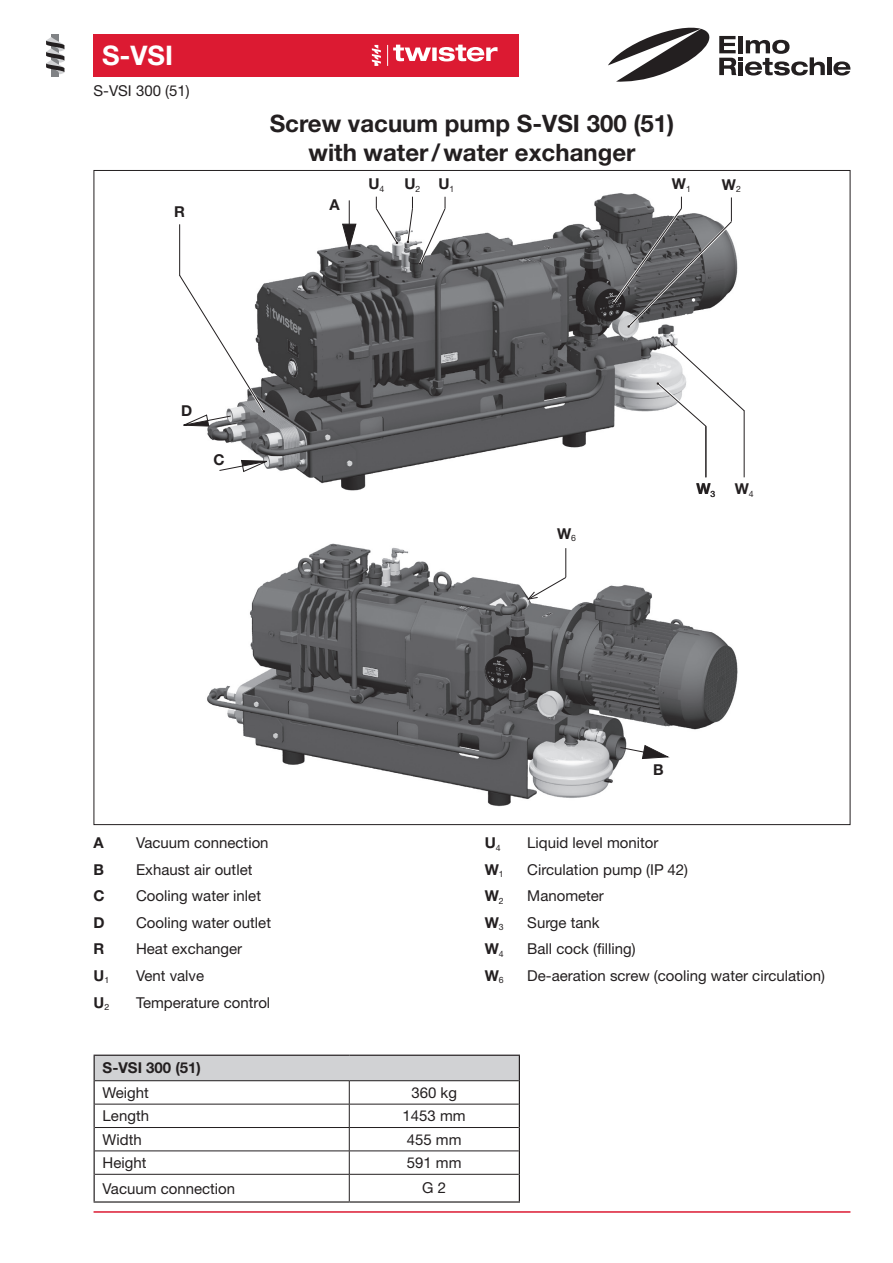
<style>
.page{position:relative;width:893px;height:1263px;background:#fff}
.page>*{position:absolute;margin:0;border:0;box-sizing:border-box;transform-origin:0 0}
.t1{font:700 27px "Helvetica Neue LT Pro";color:#fff}
.t2{font:700 24px/28.8px "Helvetica Neue LT Pro";color:#231f20;text-align:center}
.t3{font:15px "Helvetica Neue LT Pro";color:#231f20}
.t4{font:700 15px "Helvetica Neue LT Pro";color:#231f20}
.t5{font:700 15px "Helvetica";color:#231f20}
</style>
<div class="page">
<hr style="left:94px;top:1211px;width:756px;height:2px;background:#dc1a32">
<div style="left:94px;top:34px;width:425px;height:43px;background:#dc1a32"></div>
<div style="left:51px;top:34px;width:8px;height:43px;background:#808285"></div>
<svg style="left:46px;top:37px;width:18px;height:37px"></svg>
<svg style="left:387px;top:45px;width:110px;height:21px"></svg>
<svg style="left:372px;top:45px;width:9px;height:21px"></svg>
<svg style="left:719px;top:36px;width:106px;height:40px"></svg>
<div style="left:827px;top:57px;width:5px;height:18px;background:#231f20"></div>
<svg style="left:833px;top:61px;width:17px;height:15px"></svg>
<svg style="left:608px;top:27px;width:102px;height:55px"></svg>
<img style="left:206px;top:193px;width:501px;height:298px">
<img style="left:207px;top:543px;width:531px;height:263px">
<svg style="left:219px;top:460px;width:50px;height:12px"></svg>
<svg style="left:373px;top:197px;width:75px;height:71px"></svg>
<svg style="left:620px;top:745px;width:48px;height:14px"></svg>
<hr style="left:706px;top:426px;width:1px;height:51px;background:#231f20">
<hr style="left:744px;top:410px;width:1px;height:67px;background:#231f20">
<hr style="left:179px;top:224px;width:1px;height:52px;background:#231f20">
<svg style="left:610px;top:197px;width:135px;height:230px"></svg>
<svg style="left:527px;top:548px;width:40px;height:52px"></svg>
<svg style="left:342px;top:200px;width:15px;height:49px"></svg>
<svg style="left:179px;top:272px;width:88px;height:154px"></svg>
<div style="left:94px;top:1055px;width:425px;height:26px;background:#d1d2d4"></div>
<hr style="left:94px;top:1054px;width:255px;height:2px;background:#231f20">
<hr style="left:349px;top:1054px;width:171px;height:2px;background:#231f20">
<svg style="left:94px;top:1056px;width:1px;height:145px"></svg>
<hr style="left:94px;top:1201px;width:255px;height:1px;background:#231f20">
<hr style="left:349px;top:1201px;width:171px;height:1px;background:#231f20">
<hr style="left:95px;top:1080px;width:254px;height:1px;background:#231f20">
<hr style="left:95px;top:1104px;width:254px;height:1px;background:#231f20">
<hr style="left:95px;top:1127px;width:254px;height:1px;background:#231f20">
<hr style="left:95px;top:1150px;width:254px;height:1px;background:#231f20">
<hr style="left:95px;top:1174px;width:254px;height:1px;background:#231f20">
<hr style="left:349px;top:1080px;width:170px;height:1px;background:#231f20">
<hr style="left:349px;top:1104px;width:170px;height:1px;background:#231f20">
<hr style="left:349px;top:1127px;width:170px;height:1px;background:#231f20">
<hr style="left:349px;top:1150px;width:170px;height:1px;background:#231f20">
<svg style="left:349px;top:1081px;width:1px;height:120px"></svg>
<hr style="left:349px;top:1174px;width:170px;height:1px;background:#231f20">
<svg style="left:519px;top:1056px;width:1px;height:145px"></svg>
<h1 class="t1" style="left:102px;top:39px;width:73px">S-VSI</h1>
<p class="t3" style="left:94px;top:81px;width:98px">S-VSI 300 (51)</p>
<p class="t4" style="left:174px;top:202px;width:12px">R</p>
<h2 class="t2" style="left:270px;top:108px;width:406px">Screw vacuum pump S-VSI 300 (51) with water/water exchanger</h2>
<p class="t4" style="left:329px;top:195px;width:12px">A</p>
<p class="t4" style="left:368px;top:175px;width:17px">U<sub>4</sub></p>
<p class="t4" style="left:404px;top:175px;width:51px">U<sub>2</sub> U<sub>1</sub></p>
<p class="t4" style="left:672px;top:175px;width:20px">W<sub>1</sub></p>
<p class="t4" style="left:722px;top:176px;width:20px">W<sub>2</sub></p>
<p class="t4" style="left:181px;top:402px;width:13px">D</p>
<p class="t4" style="left:213px;top:451px;width:13px">C</p>
<p class="t4" style="left:557px;top:525px;width:20px">W<sub>6</sub></p>
<p class="t4" style="left:696px;top:480px;width:20px">W<sub>3</sub></p>
<p class="t4" style="left:735px;top:480px;width:20px">W<sub>4</sub></p>
<p class="t4" style="left:653px;top:761px;width:12px">B</p>
<p class="t4" style="left:94px;top:834px;width:12px">A</p>
<p class="t3" style="left:136px;top:834px;width:134px">Vacuum connection</p>
<p class="t4" style="left:94px;top:860px;width:12px">B</p>
<p class="t3" style="left:136px;top:861px;width:118px">Exhaust air outlet</p>
<p class="t4" style="left:94px;top:887px;width:13px">C</p>
<p class="t3" style="left:136px;top:887px;width:126px">Cooling water inlet</p>
<p class="t4" style="left:94px;top:913px;width:13px">D</p>
<p class="t3" style="left:136px;top:914px;width:136px">Cooling water outlet</p>
<p class="t4" style="left:94px;top:940px;width:12px">R</p>
<p class="t3" style="left:136px;top:940px;width:108px">Heat exchanger</p>
<p class="t5" style="left:94px;top:966px;width:17px">U<sub>1</sub></p>
<p class="t3" style="left:136px;top:967px;width:70px">Vent valve</p>
<p class="t5" style="left:94px;top:993px;width:17px">U<sub>2</sub></p>
<p class="t3" style="left:136px;top:993px;width:136px">Temperature control</p>
<p class="t4" style="left:485px;top:834px;width:17px">U<sub>4</sub></p>
<p class="t3" style="left:527px;top:834px;width:133px">Liquid level monitor</p>
<p class="t4" style="left:485px;top:860px;width:21px">W<sub>1</sub></p>
<p class="t3" style="left:527px;top:861px;width:162px">Circulation pump (IP 42)</p>
<p class="t4" style="left:485px;top:887px;width:21px">W<sub>2</sub></p>
<p class="t3" style="left:527px;top:887px;width:78px">Manometer</p>
<p class="t4" style="left:485px;top:913px;width:20px">W<sub>3</sub></p>
<p class="t3" style="left:527px;top:914px;width:74px">Surge tank</p>
<p class="t4" style="left:485px;top:940px;width:21px">W<sub>4</sub></p>
<p class="t3" style="left:527px;top:940px;width:110px">Ball cock (filling)</p>
<p class="t4" style="left:485px;top:966px;width:21px">W<sub>6</sub></p>
<p class="t3" style="left:527px;top:967px;width:299px">De-aeration screw (cooling water circulation)</p>
<p class="t4" style="left:103px;top:1059px;width:100px">S-VSI 300 (51)</p>
<p class="t3" style="left:103px;top:1083px;width:48px">Weight</p>
<p class="t3" style="left:411px;top:1083px;width:47px">360 kg</p>
<p class="t3" style="left:103px;top:1107px;width:48px">Length</p>
<p class="t3" style="left:403px;top:1107px;width:65px">1453 mm</p>
<p class="t3" style="left:103px;top:1130px;width:41px">Width</p>
<p class="t3" style="left:407px;top:1130px;width:56px">455 mm</p>
<p class="t3" style="left:103px;top:1154px;width:45px">Height</p>
<p class="t3" style="left:407px;top:1154px;width:56px">591 mm</p>
<p class="t3" style="left:103px;top:1179px;width:134px">Vacuum connection</p>
<p class="t3" style="left:422px;top:1179px;width:25px">G 2</p>
</div>
